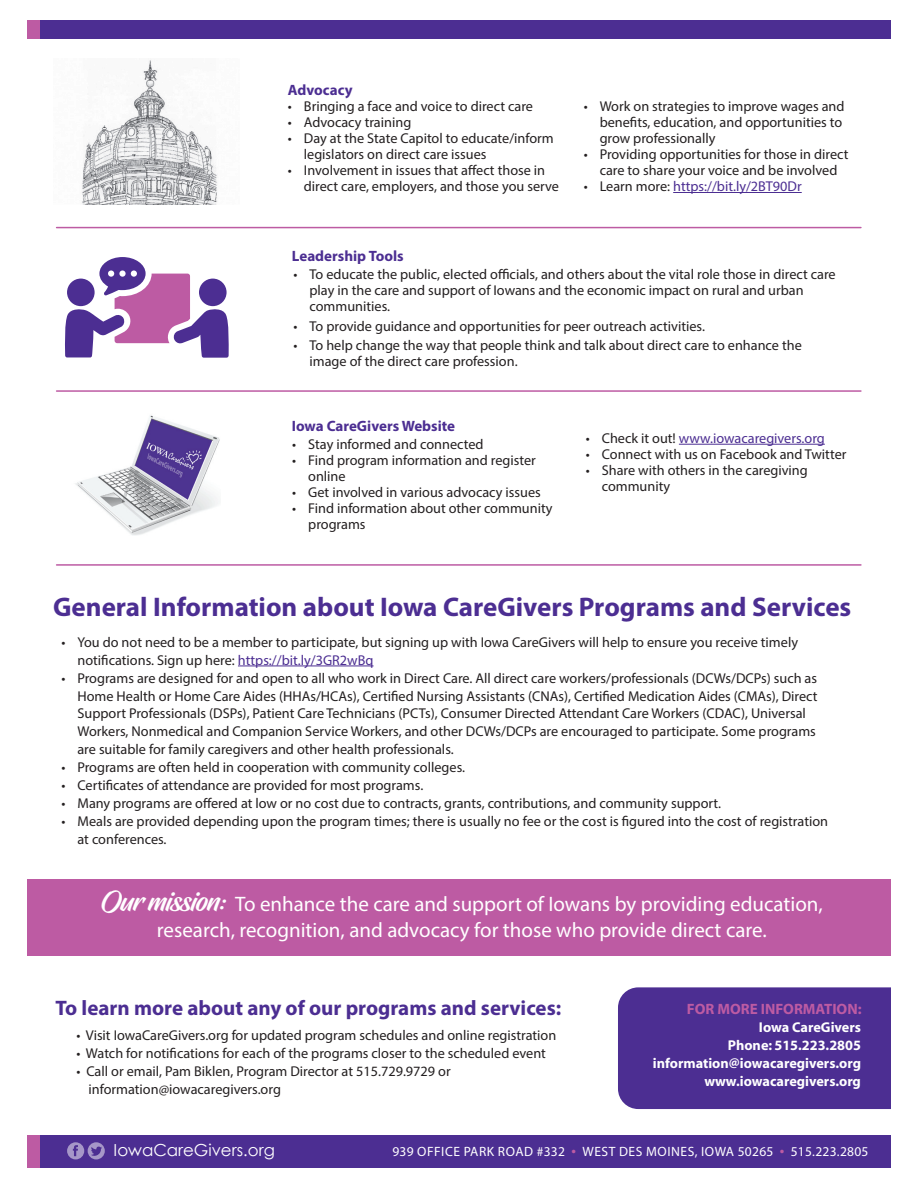
<style>
.page{position:relative;width:918px;height:1188px;background:#fff}
.page>*{position:absolute;margin:0;border:0;box-sizing:border-box;transform-origin:0 0}
.t1{font:700 27px "Myriad Pro";color:#4c2e92}
.t2{font:21px/26.2px "Myriad Pro";color:#fff;text-align:center}
.t3{font:700 21px "Myriad Pro";color:#4c2e92}
.t4{font:16.65px "Century Gothic";color:#fff}
.t5{font:700 15px "Myriad Pro";color:#4c2e92}
.t6{font:700 15px "Myriad";color:#bd5ba3}
.t7{font:14.25px/16px "Myriad Pro";color:#231f20}
.t8{font:700 14.25px/18px "Myriad";color:#fff;text-align:right}
.t9{font:14.25px "Myriad Pro";color:#4c2e92}
.t10{font:13.5px "Myriad Pro";letter-spacing:.04em;color:#fff}
.s1{color:#231f20}
.s2{color:#4c2e92}
.s3{font-family:"Hughs";font-size:27.9px}
.s4{font-weight:700;color:#bd5ba3}
</style>
<div class="page">
<div style="left:0;top:879px;width:918px;height:77px;background:#bd5ba3"></div>
<div style="left:618px;top:987px;width:273px;height:122px;background:#4c2e92"></div>
<div style="left:10px;top:1136px;width:908px;height:43px;background:#4c2e92"></div>
<div style="left:10px;top:0;width:908px;height:38px;background:#4c2e92"></div>
<div style="left:16px;top:1136px;width:24px;height:43px;background:#bd5ba3"></div>
<div style="left:16px;top:0;width:24px;height:38px;background:#bd5ba3"></div>
<svg style="left:67px;top:1142px;width:38px;height:17px"></svg>
<div style="left:0;top:1168px;width:918px;height:20px;background:#fff"></div>
<div style="left:0;top:0;width:918px;height:20px;background:#fff"></div>
<div style="left:0;top:0;width:27px;height:1188px;background:#fff"></div>
<div style="left:891px;top:0;width:27px;height:1188px;background:#fff"></div>
<hr style="left:673px;top:192px;width:129px;height:1px;background:#4c2e92">
<hr style="left:57px;top:227px;width:804px;height:1px;background:#bd5ba3">
<hr style="left:57px;top:390px;width:804px;height:2px;background:#bd5ba3">
<hr style="left:238px;top:666px;width:136px;height:1px;background:#4c2e92">
<hr style="left:57px;top:564px;width:804px;height:2px;background:#bd5ba3">
<hr style="left:679px;top:444px;width:146px;height:1px;background:#4c2e92">
<img style="left:75px;top:415px;width:145px;height:120px">
<img style="left:82px;top:60px;width:135px;height:144px">
<svg style="left:65px;top:257px;width:164px;height:101px"></svg>
<div style="left:67px;top:279px;width:28px;height:27px;background:#4c2e92;border-radius:50%"></div>
<p class="t5" style="left:288px;top:81px;width:66px">Advocacy</p>
<p class="t7" style="left:288px;top:98px;width:247px">• Bringing a face and voice to direct care</p>
<p class="t7" style="left:288px;top:114px;width:125px">• Advocacy training</p>
<p class="t7" style="left:304px;top:130px;width:251px;text-indent:-16px">• Day at the State Capitol to educate/inform legislators on direct care issues</p>
<p class="t7" style="left:304px;top:162px;width:257px;text-indent:-16px">• Involvement in issues that affect those in direct care, employers, and those you serve</p>
<p class="t5" style="left:292px;top:246px;width:113px">Leadership Tools</p>
<p class="t7" style="left:600px;top:98px;width:246px;text-indent:-16px">• Work on strategies to improve wages and benefits, education, and opportunities to grow professionally</p>
<p class="t7" style="left:584px;top:146px;width:266px;text-align:center">• Providing opportunities for those in direct care to share your voice and be involved</p>
<p class="t9" style="left:584px;top:178px;width:220px"><span class="s1">• Learn more:</span> https://bit.ly/2BT90Dr</p>
<p class="t7" style="left:309px;top:266px;width:528px;text-indent:-16px">• To educate the public, elected officials, and others about the vital role those in direct care play in the care and support of Iowans and the economic impact on rural and urban communities.</p>
<p class="t7" style="left:294px;top:318px;width:413px">• To provide guidance and opportunities for peer outreach activities.</p>
<p class="t7" style="left:309px;top:337px;width:494px;text-indent:-16px">• To help change the way that people think and talk about direct care to enhance the image of the direct care profession.</p>
<p class="t5" style="left:292px;top:417px;width:165px">Iowa CareGivers Website</p>
<p class="t7" style="left:292px;top:436px;width:193px">• Stay informed and connected</p>
<p class="t7" style="left:308px;top:452px;width:229px;text-indent:-16px">• Find program information and register online</p>
<p class="t7" style="left:292px;top:484px;width:250px">• Get involved in various advocacy issues</p>
<p class="t7" style="left:308px;top:500px;width:246px;text-indent:-16px">• Find information about other community programs</p>
<p class="t9" style="left:586px;top:429px;width:241px"><span class="s1">• Check it out!</span> www.iowacaregivers.org</p>
<p class="t7" style="left:586px;top:446px;width:262px">• Connect with us on Facebook and Twitter</p>
<p class="t7" style="left:602px;top:462px;width:208px;text-indent:-16px">• Share with others in the caregiving community</p>
<h1 class="t1" style="left:53px;top:590px;width:800px">General Information about Iowa CareGivers Programs and Services</h1>
<p class="t7" style="left:77px;top:633px;width:722px;line-height:18px;text-indent:-16px">• You do not need to be a member to participate, but signing up with Iowa CareGivers will help to ensure you receive timely notifications. Sign up here: <span class="s2">https://bit.ly/3GR2wBq</span></p>
<p class="t7" style="left:77px;top:669px;width:742px;line-height:18px;text-indent:-16px">• Programs are designed for and open to all who work in Direct Care. All direct care workers/professionals (DCWs/DCPs) such as Home Health or Home Care Aides (HHAs/HCAs), Certified Nursing Assistants (CNAs), Certified Medication Aides (CMAs), Direct Support Professionals (DSPs), Patient Care Technicians (PCTs), Consumer Directed Attendant Care Workers (CDAC), Universal Workers, Nonmedical and Companion Service Workers, and other DCWs/DCPs are encouraged to participate. Some programs are suitable for family caregivers and other health professionals.</p>
<p class="t7" style="left:61px;top:759px;width:405px">• Programs are often held in cooperation with community colleges.</p>
<p class="t7" style="left:61px;top:777px;width:363px">• Certificates of attendance are provided for most programs.</p>
<p class="t7" style="left:61px;top:795px;width:661px">• Many programs are offered at low or no cost due to contracts, grants, contributions, and community support.</p>
<p class="t7" style="left:77px;top:812px;width:752px;line-height:18px;text-indent:-16px">• Meals are provided depending upon the program times; there is usually no fee or the cost is figured into the cost of registration at conferences.</p>
<h2 class="t2" style="left:101px;top:890px;width:724px"><span class="s3">Our mission:</span> To enhance the care and support of Iowans by providing education, research, recognition, and advocacy for those who provide direct care.</h2>
<h2 class="t3" style="left:55px;top:994px;width:507px">To learn more about any of our programs and services:</h2>
<p class="t7" style="left:76px;top:1027px;width:481px">• Visit IowaCareGivers.org for updated program schedules and online registration</p>
<p class="t7" style="left:76px;top:1045px;width:471px">• Watch for notifications for each of the programs closer to the scheduled event</p>
<p class="t7" style="left:88px;top:1062px;width:364px;line-height:18px;text-indent:-12px">• Call or email, Pam Biklen, Program Director at 515.729.9729 or information@iowacaregivers.org</p>
<p class="t6" style="left:687px;top:1002px;width:176px">FOR MORE INFORMATION:</p>
<p class="t8" style="left:653px;top:1019px;width:210px">Iowa CareGivers<br>Phone: 515.223.2805 information@iowacaregivers.org www.iowacaregivers.org</p>
<p class="t4" style="left:114px;top:1140px;width:163px">IowaCareGivers.org</p>
<p class="t10" style="left:392px;top:1143px;width:478px">939 OFFICE PARK ROAD #332 <span class="s4">•</span> WEST DES MOINES, IOWA 50265 <span class="s4">•</span> 515.223.2805</p>
</div>
